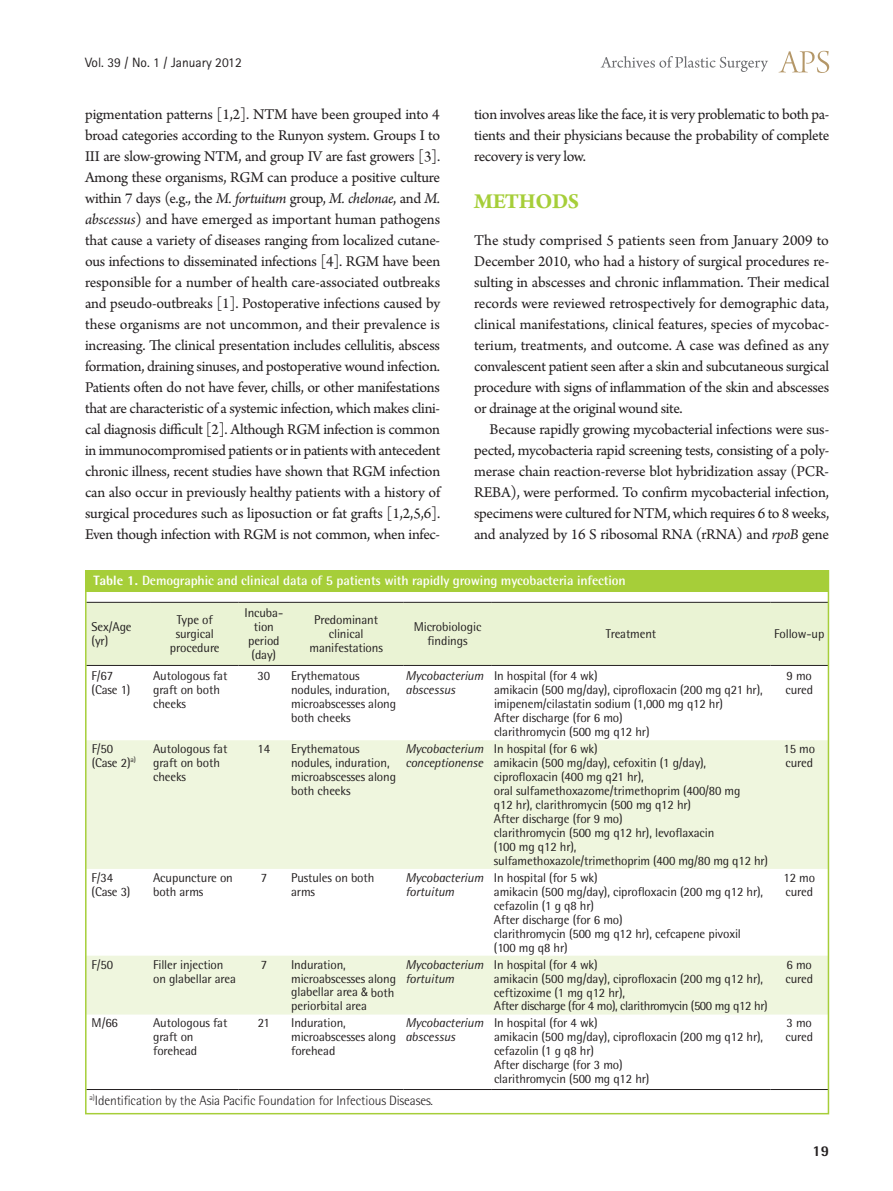
<style>
.page{position:relative;width:893px;height:1191px;background:#fff}
.page>*{position:absolute;margin:0;border:0;box-sizing:border-box;transform-origin:0 0}
.t1{font:700 22.5px "Arno Pro";letter-spacing:-.02em;color:#a6ce39}
.t2{font:15.75px/21px "Arno Pro";letter-spacing:-.02em;color:#231f20;text-align:justify}
.t3{font:800 15px "Rotis Semi Sans Std";color:#231f20}
.t4{font:700 13.5px "Rotis Semi Sans Std";letter-spacing:-.01em;color:#fff}
.t5{font:300 13.5px "Rotis Semi Sans Std";letter-spacing:-.01em;color:#231f20}
.t6{font:13.5px "Rotis Sans Serif Std";color:#231f20}
.t7{font:12.75px/14px "Rotis Semi Sans Std";letter-spacing:-.01em;color:#231f20}
.t8{font:italic 12.75px/14px "Rotis Semi Sans Std";letter-spacing:-.01em;color:#231f20}
.s1{font-style:italic}
.s2{font-weight:800}
.s3{font-family:"Helvetica Neue LT Std";font-stretch:condensed;font-size:12px}
</style>
<div class="page">
<svg style="left:779px;top:51px;width:50px;height:22px"></svg>
<svg style="left:601px;top:56px;width:167px;height:16px"></svg>
<div style="left:88px;top:603px;width:738px;height:62px;background:#eaf3d4"></div>
<svg style="left:88px;top:740px;width:738px;height:274px;fill:#eff6de"></svg>
<hr style="left:86px;top:602px;width:65px;height:1px;background:#231f20">
<hr style="left:151px;top:602px;width:88px;height:1px;background:#231f20">
<hr style="left:239px;top:602px;width:50px;height:1px;background:#231f20">
<hr style="left:289px;top:602px;width:114px;height:1px;background:#231f20">
<hr style="left:403px;top:602px;width:89px;height:1px;background:#231f20">
<hr style="left:492px;top:602px;width:278px;height:1px;background:#231f20">
<hr style="left:770px;top:602px;width:58px;height:1px;background:#231f20">
<hr style="left:86px;top:665px;width:65px;height:1px;background:#231f20">
<hr style="left:151px;top:665px;width:88px;height:1px;background:#231f20">
<hr style="left:239px;top:665px;width:50px;height:1px;background:#231f20">
<hr style="left:289px;top:665px;width:114px;height:1px;background:#231f20">
<hr style="left:403px;top:665px;width:89px;height:1px;background:#231f20">
<hr style="left:492px;top:665px;width:278px;height:1px;background:#231f20">
<hr style="left:770px;top:665px;width:58px;height:1px;background:#231f20">
<hr style="left:86px;top:1089px;width:65px;height:1px;background:#231f20">
<hr style="left:151px;top:1089px;width:88px;height:1px;background:#231f20">
<hr style="left:239px;top:1089px;width:50px;height:1px;background:#231f20">
<hr style="left:289px;top:1089px;width:114px;height:1px;background:#231f20">
<hr style="left:403px;top:1089px;width:89px;height:1px;background:#231f20">
<hr style="left:492px;top:1089px;width:278px;height:1px;background:#231f20">
<hr style="left:770px;top:1089px;width:58px;height:1px;background:#231f20">
<div style="left:85px;top:570px;width:743px;height:21px;background:#a6ce39"></div>
<p class="t6" style="left:85px;top:54px;width:158px">Vol. 39 / No. 1 / January 2012</p>
<p class="t2" style="left:85px;top:105px;width:357px">pigmentation patterns [1,2]. NTM have been grouped into 4 broad categories according to the Runyon system. Groups I to III are slow-growing NTM, and group IV are fast growers [3].<br>Among these organisms, RGM can produce a positive culture within 7 days (e.g., the <span class="s1">M. fortuitum</span> group, <span class="s1">M. chelonae</span>, and <span class="s1">M. abscessus</span>) and have emerged as important human pathogens that cause a variety of diseases ranging from localized cutane&shy;ous infections to disseminated infections [4]. RGM have been responsible for a number of health care-associated outbreaks and pseudo-outbreaks [1]. Postoperative infections caused by these organisms are not uncommon, and their prevalence is increasing. The clinical presentation includes cellulitis, abscess formation, draining sinuses, and postoperative wound infection.<br>Patients often do not have fever, chills, or other manifestations that are characteristic of a systemic infection, which makes clini&shy;cal diagnosis difficult [2]. Although RGM infection is common in immunocompromised patients or in patients with antecedent chronic illness, recent studies have shown that RGM infection can also occur in previously healthy patients with a history of surgical procedures such as liposuction or fat grafts [1,2,5,6].<br>Even though infection with RGM is not common, when infec-</p>
<p class="t2" style="left:474px;top:105px;width:357px">tion involves areas like the face, it is very problematic to both pa&shy;tients and their physicians because the probability of complete recovery is very low.</p>
<h1 class="t1" style="left:474px;top:189px;width:107px">METHODS</h1>
<p class="t2" style="left:474px;top:231px;width:357px">The study comprised 5 patients seen from January 2009 to December 2010, who had a history of surgical procedures re&shy;sulting in abscesses and chronic inflammation. Their medical records were reviewed retrospectively for demographic data, clinical manifestations, clinical features, species of mycobac&shy;terium, treatments, and outcome. A case was defined as any convalescent patient seen after a skin and subcutaneous surgical procedure with signs of inflammation of the skin and abscesses or drainage at the original wound site.</p>
<p class="t2" style="left:474px;top:420px;width:357px;text-indent:16px">Because rapidly growing mycobacterial infections were sus&shy;pected, mycobacteria rapid screening tests, consisting of a poly&shy;merase chain reaction-reverse blot hybridization assay (PCR-REBA), were performed. To confirm mycobacterial infection, specimens were cultured for NTM, which requires 6 to 8 weeks, and analyzed by 16 S ribosomal RNA (rRNA) and <span class="s1">rpoB</span> gene</p>
<p class="t4" style="left:94px;top:572px;width:534px"><span class="s2">Table 1.</span> Demographic and clinical data of 5 patients with rapidly growing mycobacteria infection</p>
<p class="t7" style="left:92px;top:620px;width:42px">Sex/Age (yr)</p>
<p class="t7" style="left:170px;top:613px;width:51px;text-align:center">Type of surgical procedure</p>
<p class="t7" style="left:244px;top:606px;width:40px;text-align:center">Incuba&shy;tion period (day)</p>
<p class="t7" style="left:309px;top:613px;width:75px;text-align:center">Predominant clinical manifestations</p>
<p class="t7" style="left:414px;top:620px;width:69px;text-align:center">Microbiologic findings</p>
<p class="t7" style="left:606px;top:627px;width:52px">Treatment</p>
<p class="t7" style="left:774px;top:627px;width:52px">Follow-up</p>
<p class="t7" style="left:92px;top:669px;width:40px">F/67 (Case 1)</p>
<p class="t7" style="left:153px;top:669px;width:76px">Autologous fat graft on both cheeks</p>
<p class="t7" style="left:258px;top:669px;width:14px">30</p>
<p class="t7" style="left:291px;top:669px;width:106px">Erythematous nodules, induration, microabscesses along both cheeks</p>
<p class="t8" style="left:405px;top:669px;width:80px">Mycobacterium abscessus</p>
<p class="t7" style="left:494px;top:669px;width:270px">In hospital (for 4 wk)<br>amikacin (500 mg/day), ciprofloxacin (200 mg q21 hr), imipenem/cilastatin sodium (1,000 mg q12 hr)<br>After discharge (for 6 mo)<br>clarithromycin (500 mg q12 hr)</p>
<p class="t7" style="left:785px;top:669px;width:29px">9 mo cured</p>
<p class="t7" style="left:92px;top:741px;width:46px">F/50 (Case 2)<sup>a)</sup></p>
<p class="t7" style="left:153px;top:741px;width:76px">Autologous fat graft on both cheeks</p>
<p class="t7" style="left:258px;top:741px;width:14px">14</p>
<p class="t7" style="left:291px;top:741px;width:106px">Erythematous nodules, induration, microabscesses along both cheeks</p>
<p class="t8" style="left:405px;top:741px;width:80px">Mycobacterium conceptionense</p>
<p class="t7" style="left:494px;top:741px;width:276px">In hospital (for 6 wk)<br>amikacin (500 mg/day), cefoxitin (1 g/day), ciprofloxacin (400 mg q21 hr),<br>oral sulfamethoxazome/trimethoprim (400/80 mg<br>q12 hr), clarithromycin (500 mg q12 hr)<br>After discharge (for 9 mo)<br>clarithromycin (500 mg q12 hr), levoflaxacin<br>(100 mg q12 hr),<br>sulfamethoxazole/trimethoprim (400 mg/80 mg q12 hr)</p>
<p class="t7" style="left:783px;top:741px;width:33px">15 mo cured</p>
<p class="t7" style="left:92px;top:870px;width:40px">F/34 (Case 3)</p>
<p class="t7" style="left:153px;top:870px;width:81px">Acupuncture on both arms</p>
<p class="t7" style="left:261px;top:870px;width:8px">7</p>
<p class="t7" style="left:291px;top:870px;width:85px">Pustules on both arms</p>
<p class="t8" style="left:405px;top:870px;width:80px">Mycobacterium fortuitum</p>
<p class="t7" style="left:494px;top:870px;width:271px">In hospital (for 5 wk)<br>amikacin (500 mg/day), ciprofloxacin (200 mg q12 hr), cefazolin (1 g q8 hr)<br>After discharge (for 6 mo)<br>clarithromycin (500 mg q12 hr), cefcapene pivoxil (100 mg q8 hr)</p>
<p class="t7" style="left:783px;top:870px;width:33px">12 mo cured</p>
<p class="t7" style="left:92px;top:957px;width:23px">F/50</p>
<p class="t7" style="left:153px;top:957px;width:84px">Filler injection on glabellar area</p>
<p class="t7" style="left:261px;top:957px;width:8px">7</p>
<p class="t7" style="left:291px;top:957px;width:106px">Induration, microabscesses along glabellar area <span class="s3">&amp;</span> both periorbital area</p>
<p class="t8" style="left:405px;top:957px;width:80px">Mycobacterium fortuitum</p>
<p class="t7" style="left:494px;top:957px;width:275px">In hospital (for 4 wk)<br>amikacin (500 mg/day), ciprofloxacin (200 mg q12 hr), ceftizoxime (1 mg q12 hr),<br>After discharge (for 4 mo), clarithromycin (500 mg q12 hr)</p>
<p class="t7" style="left:785px;top:957px;width:29px">6 mo cured</p>
<p class="t7" style="left:92px;top:1016px;width:28px">M/66</p>
<p class="t7" style="left:153px;top:1016px;width:76px">Autologous fat graft on forehead</p>
<p class="t7" style="left:258px;top:1016px;width:14px">21</p>
<p class="t7" style="left:291px;top:1016px;width:106px">Induration, microabscesses along forehead</p>
<p class="t8" style="left:405px;top:1016px;width:80px">Mycobacterium abscessus</p>
<p class="t7" style="left:494px;top:1016px;width:271px">In hospital (for 4 wk)<br>amikacin (500 mg/day), ciprofloxacin (200 mg q12 hr), cefazolin (1 g q8 hr)<br>After discharge (for 3 mo)<br>clarithromycin (500 mg q12 hr)</p>
<p class="t7" style="left:785px;top:1016px;width:29px">3 mo cured</p>
<p class="t5" style="left:90px;top:1093px;width:345px"><sup>a)</sup>Identification by the Asia Pacific Foundation for Infectious Diseases.</p>
<p class="t3" style="left:812px;top:1141px;width:18px">19</p>
</div>
